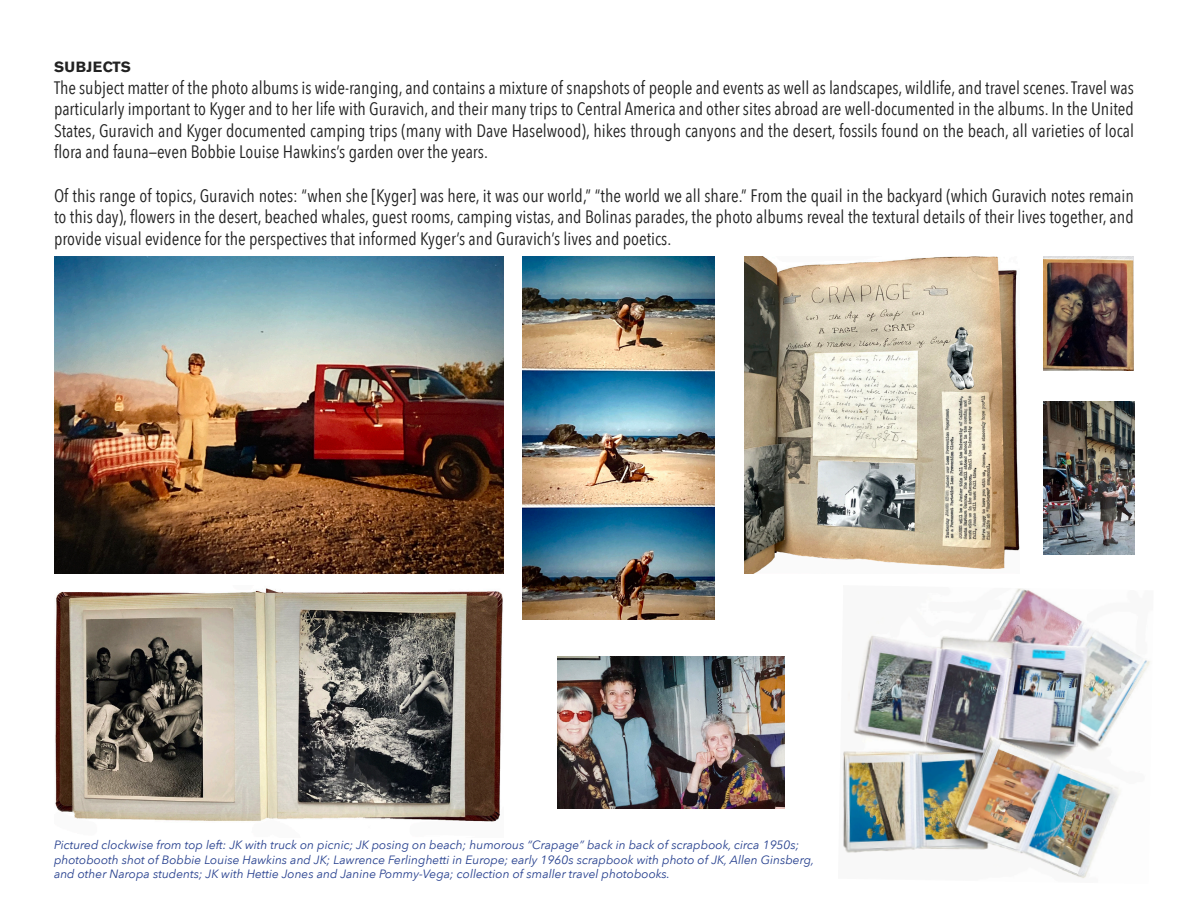
<style>
.page{position:relative;width:1188px;height:918px;background:#fff}
.page>*{position:absolute;margin:0;border:0;box-sizing:border-box;transform-origin:0 0}
.t1{font:18px/21.6px "Avenir Next Condensed";color:#222;text-align:justify}
.t2{font:700 14.7px "Akzidenz Grotesk BE";letter-spacing:.02em;color:#222}
.t3{font:italic 12px/14.4px "Avenir Next";color:#253f8e}
</style>
<div class="page">
<img style="left:842px;top:588px;width:308px;height:291px">
<img style="left:1043px;top:401px;width:91px;height:153px">
<img style="left:55px;top:588px;width:448px;height:234px">
<img style="left:1043px;top:257px;width:91px;height:113px">
<img style="left:523px;top:256px;width:191px;height:364px">
<img style="left:745px;top:256px;width:274px;height:317px">
<img style="left:54px;top:256px;width:449px;height:317px">
<img style="left:558px;top:656px;width:226px;height:153px">
<p class="t2" style="left:54px;top:58px;width:78px">SUBJECTS</p>
<p class="t1" style="left:54px;top:76px;width:1082px">The subject matter of the photo albums is wide-ranging, and contains a mixture of snapshots of people and events as well as landscapes, wildlife, and travel scenes. Travel was particularly important to Kyger and to her life with Guravich, and their many trips to Central America and other sites abroad are well-documented in the albums. In the United States, Guravich and Kyger documented camping trips (many with Dave Haselwood), hikes through canyons and the desert, fossils found on the beach, all varieties of local flora and fauna—even Bobbie Louise Hawkins’s garden over the years.</p>
<p class="t1" style="left:54px;top:184px;width:1081px">Of this range of topics, Guravich notes: “when she [Kyger] was here, it was our world,” “the world we all share.” From the quail in the backyard (which Guravich notes remain to this day), flowers in the desert, beached whales, guest rooms, camping vistas, and Bolinas parades, the photo albums reveal the textural details of their lives together, and provide visual evidence for the perspectives that informed Kyger’s and Guravich’s lives and poetics.</p>
<p class="t3" style="left:54px;top:838px;width:762px">Pictured clockwise from top left: JK with truck on picnic; JK posing on beach; humorous “Crapage” back in back of scrapbook, circa 1950s; photobooth shot of Bobbie Louise Hawkins and JK; Lawrence Ferlinghetti in Europe; early 1960s scrapbook with photo of JK, Allen Ginsberg, and other Naropa students; JK with Hettie Jones and Janine Pommy-Vega; collection of smaller travel photobooks.</p>
</div>
